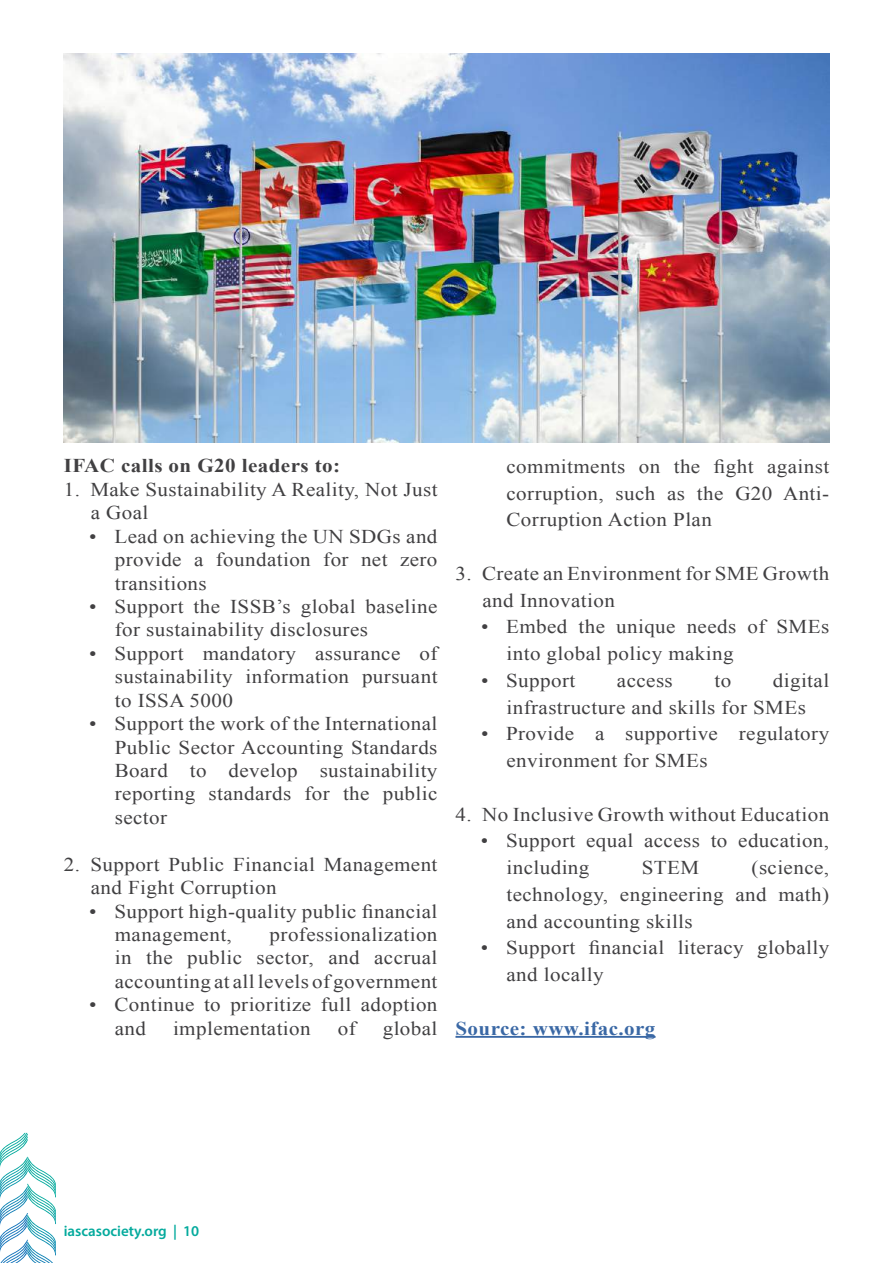
<style>
.page{position:relative;width:893px;height:1263px;background:#fff}
.page>*{position:absolute;margin:0;border:0;box-sizing:border-box;transform-origin:0 0}
.t1{font:19.5px/23.4px "Times New Roman";letter-spacing:.02em;color:#414042;scale:1.08 1}
.t2{font:700 19.5px "Times New Roman";letter-spacing:.02em;color:#414042;scale:1.08 1}
.t3{font:700 19.5px "Times New Roman";letter-spacing:.02em;color:#3a68a5;scale:1.08 1}
.t4{font:600 15px "Myriad Pro";color:#04aa9d}
</style>
<div class="page">
<svg style="left:0;top:1133px;width:56px;height:130px"></svg>
<img style="left:64px;top:53px;width:765px;height:389px">
<hr style="left:455px;top:1036px;width:200px;height:2px;background:#3a68a5">
<p class="t2" style="left:64px;top:452px;width:257px">IFAC calls on G20 leaders to:</p>
<p class="t1" style="left:90px;top:477px;width:323px">Make Sustainability A Reality, Not Just</p>
<p class="t1" style="left:64px;top:477px;width:17px">1.</p>
<p class="t1" style="left:114px;top:501px;width:301px;text-indent:-24px">a Goal<br>Lead on achieving the UN SDGs and</p>
<p class="t1" style="left:89px;top:524px;width:8px">•</p>
<p class="t1" style="left:89px;top:594px;width:8px">•</p>
<p class="t1" style="left:89px;top:641px;width:8px">•</p>
<p class="t1" style="left:89px;top:712px;width:8px">•</p>
<p class="t1" style="left:115px;top:548px;width:87px">provide transitions</p>
<p class="t1" style="left:194px;top:548px;width:10px">a</p>
<p class="t1" style="left:216px;top:548px;width:90px">foundation</p>
<p class="t1" style="left:323px;top:548px;width:25px">for</p>
<p class="t1" style="left:361px;top:548px;width:26px">net</p>
<p class="t1" style="left:400px;top:548px;width:36px">zero</p>
<p class="t1" style="left:114px;top:594px;width:66px">Support</p>
<p class="t1" style="left:194px;top:594px;width:26px">the</p>
<p class="t1" style="left:230px;top:594px;width:58px">ISSB s’</p>
<p class="t1" style="left:301px;top:594px;width:52px">global</p>
<p class="t1" style="left:365px;top:594px;width:68px">baseline</p>
<p class="t1" style="left:115px;top:618px;width:236px">for sustainability disclosures</p>
<p class="t1" style="left:114px;top:641px;width:66px">Support</p>
<p class="t1" style="left:203px;top:641px;width:88px">mandatory</p>
<p class="t1" style="left:315px;top:641px;width:80px">assurance</p>
<p class="t1" style="left:419px;top:641px;width:18px">of</p>
<p class="t1" style="left:114px;top:665px;width:301px">sustainability<br>to ISSA 5000<br>Support the work of the International</p>
<p class="t1" style="left:245px;top:665px;width:97px">information</p>
<p class="t1" style="left:362px;top:665px;width:71px">pursuant</p>
<p class="t1" style="left:115px;top:735px;width:300px;text-align:right">Public Sector Accounting Standards sustainability</p>
<p class="t1" style="left:115px;top:758px;width:51px">Board</p>
<p class="t1" style="left:229px;top:758px;width:66px">develop</p>
<p class="t1" style="left:190px;top:758px;width:17px">to</p>
<p class="t1" style="left:115px;top:782px;width:76px">reporting sector</p>
<p class="t1" style="left:208px;top:782px;width:78px">standards</p>
<p class="t1" style="left:305px;top:782px;width:25px">for</p>
<p class="t1" style="left:343px;top:782px;width:26px">the</p>
<p class="t1" style="left:383px;top:782px;width:52px">public</p>
<p class="t1" style="left:64px;top:852px;width:17px">2.</p>
<p class="t1" style="left:90px;top:852px;width:66px">Support</p>
<p class="t1" style="left:168px;top:852px;width:53px">Public</p>
<p class="t1" style="left:233px;top:852px;width:77px">Financial</p>
<p class="t1" style="left:324px;top:852px;width:107px">Management</p>
<p class="t1" style="left:114px;top:875px;width:301px;text-indent:-24px">and Fight Corruption<br>Support high-quality public financial</p>
<p class="t1" style="left:89px;top:899px;width:8px">•</p>
<p class="t1" style="left:89px;top:993px;width:8px">•</p>
<p class="t1" style="left:115px;top:922px;width:110px">management,</p>
<p class="t1" style="left:270px;top:922px;width:157px">professionalization</p>
<p class="t1" style="left:115px;top:946px;width:17px">in</p>
<p class="t1" style="left:115px;top:969px;width:300px">accountingatalllevelsofgovernment</p>
<p class="t1" style="left:361px;top:993px;width:72px">adoption</p>
<p class="t1" style="left:146px;top:946px;width:26px">the</p>
<p class="t1" style="left:187px;top:946px;width:52px">public</p>
<p class="t1" style="left:328px;top:946px;width:30px">and</p>
<p class="t1" style="left:374px;top:946px;width:60px">accrual</p>
<p class="t1" style="left:257px;top:946px;width:55px">sector,</p>
<p class="t1" style="left:114px;top:993px;width:76px">Continue</p>
<p class="t1" style="left:230px;top:993px;width:76px">prioritize</p>
<p class="t1" style="left:321px;top:993px;width:30px">full</p>
<p class="t1" style="left:204px;top:993px;width:17px">to</p>
<p class="t1" style="left:115px;top:1016px;width:30px">and</p>
<p class="t1" style="left:173px;top:1016px;width:129px">implementation</p>
<p class="t1" style="left:338px;top:1016px;width:18px">of</p>
<p class="t1" style="left:383px;top:1016px;width:52px">global</p>
<p class="t1" style="left:506px;top:454px;width:112px">commitments</p>
<p class="t1" style="left:506px;top:508px;width:192px">Corruption Action Plan</p>
<p class="t1" style="left:674px;top:454px;width:26px">the</p>
<p class="t1" style="left:714px;top:454px;width:38px">fight</p>
<p class="t1" style="left:767px;top:454px;width:59px">against</p>
<p class="t1" style="left:639px;top:454px;width:21px">on</p>
<p class="t1" style="left:506px;top:481px;width:92px">corruption,</p>
<p class="t1" style="left:615px;top:481px;width:38px">such</p>
<p class="t1" style="left:697px;top:481px;width:26px">the</p>
<p class="t1" style="left:783px;top:481px;width:44px">Anti-</p>
<p class="t1" style="left:735px;top:481px;width:36px">G20</p>
<p class="t1" style="left:667px;top:481px;width:18px">as</p>
<p class="t1" style="left:455px;top:561px;width:17px">3.</p>
<p class="t1" style="left:455px;top:802px;width:17px">4.</p>
<p class="t1" style="left:482px;top:561px;width:323px">Create an Environment for SME Growth</p>
<p class="t1" style="left:482px;top:588px;width:124px">and Innovation</p>
<p class="t1" style="left:481px;top:615px;width:8px">•</p>
<p class="t1" style="left:506px;top:615px;width:58px">Embed</p>
<p class="t1" style="left:578px;top:615px;width:26px">the</p>
<p class="t1" style="left:616px;top:615px;width:57px">unique</p>
<p class="t1" style="left:687px;top:615px;width:47px">needs</p>
<p class="t1" style="left:747px;top:615px;width:18px">of</p>
<p class="t1" style="left:776px;top:615px;width:50px">SMEs</p>
<p class="t1" style="left:506px;top:641px;width:212px">into global policy making</p>
<p class="t1" style="left:481px;top:668px;width:8px">•</p>
<p class="t1" style="left:506px;top:668px;width:66px">Support</p>
<p class="t1" style="left:617px;top:668px;width:53px">access</p>
<p class="t1" style="left:714px;top:668px;width:17px">to</p>
<p class="t1" style="left:773px;top:668px;width:54px">digital</p>
<p class="t1" style="left:481px;top:722px;width:8px">•</p>
<p class="t1" style="left:739px;top:693px;width:85px;line-height:26.7px;text-indent:-232px">infrastructure and skills for SMEs regulatory</p>
<p class="t1" style="left:506px;top:722px;width:65px">Provide</p>
<p class="t1" style="left:625px;top:722px;width:87px">supportive</p>
<p class="t1" style="left:595px;top:722px;width:10px">a</p>
<p class="t1" style="left:506px;top:749px;width:188px">environment for SMEs</p>
<p class="t1" style="left:482px;top:802px;width:323px">No Inclusive Growth without Education</p>
<p class="t1" style="left:481px;top:829px;width:8px">•</p>
<p class="t1" style="left:481px;top:936px;width:8px">•</p>
<p class="t1" style="left:506px;top:829px;width:66px">Support</p>
<p class="t1" style="left:586px;top:829px;width:45px">equal</p>
<p class="t1" style="left:644px;top:829px;width:53px">access</p>
<p class="t1" style="left:711px;top:829px;width:17px">to</p>
<p class="t1" style="left:738px;top:829px;width:86px">education,</p>
<p class="t1" style="left:506px;top:856px;width:78px">including</p>
<p class="t1" style="left:642px;top:856px;width:55px">STEM</p>
<p class="t1" style="left:751px;top:856px;width:73px">(science,</p>
<p class="t1" style="left:506px;top:881px;width:174px;line-height:26.7px">technology,<br>and accounting skills</p>
<p class="t1" style="left:620px;top:882px;width:97px">engineering</p>
<p class="t1" style="left:735px;top:882px;width:30px">and</p>
<p class="t1" style="left:778px;top:882px;width:49px">math(</p>
<p class="t1" style="left:506px;top:936px;width:66px">Support</p>
<p class="t1" style="left:589px;top:936px;width:71px">financial</p>
<p class="t1" style="left:678px;top:936px;width:63px">literacy</p>
<p class="t1" style="left:757px;top:936px;width:68px">globally</p>
<p class="t1" style="left:506px;top:963px;width:92px">and locally</p>
<p class="t3" style="left:455px;top:1015px;width:187px">Source: www.ifac.org</p>
<p class="t4" style="left:64px;top:1221px;width:137px">iascasociety.org | 10</p>
</div>
